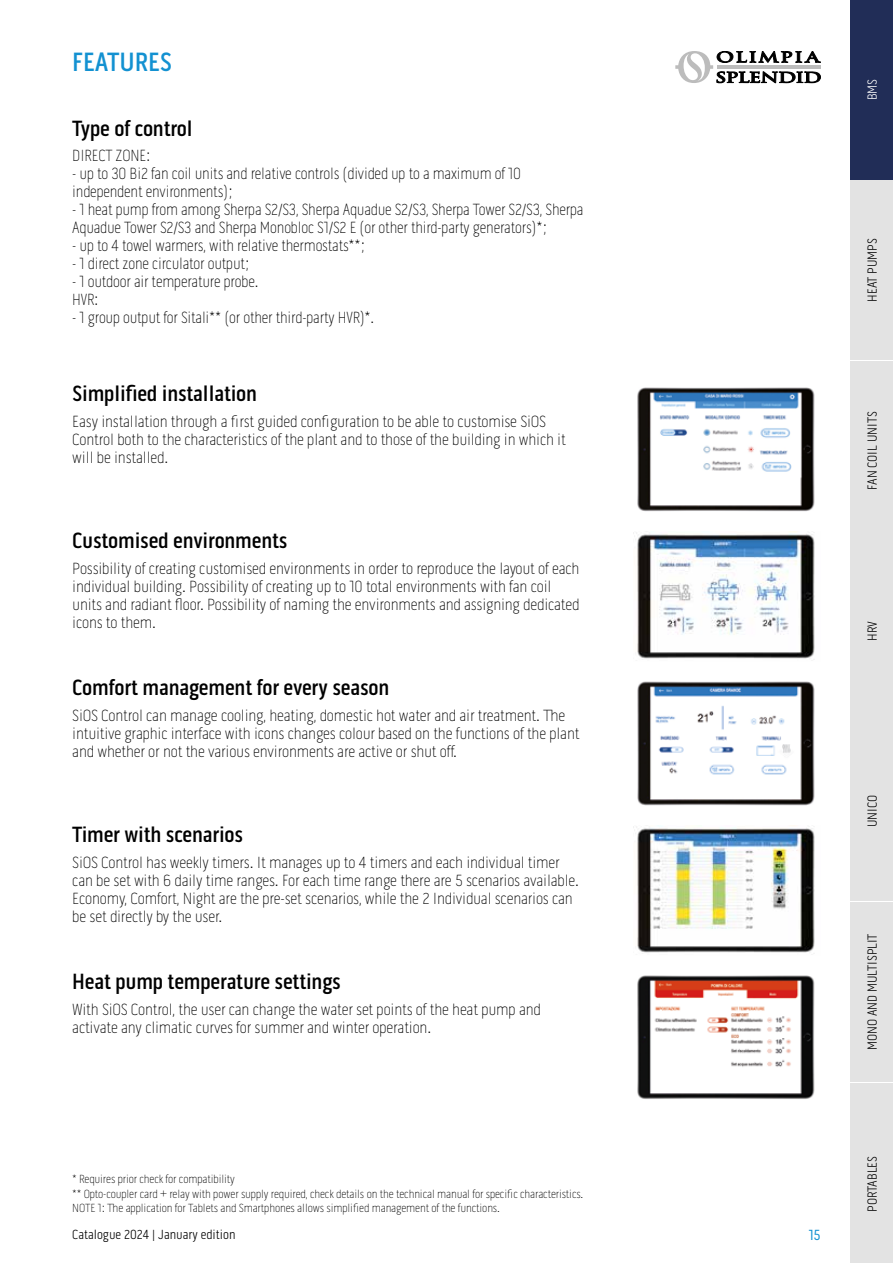
<style>
.page{position:relative;width:893px;height:1263px;background:#fff}
.page>*{position:absolute;margin:0;border:0;box-sizing:border-box;transform-origin:0 0}
.t1{font:500 27px "Pill Gothic 300 mg";color:#1391d1}
.t2{font:500 22.5px "Pill Gothic 300 mg";letter-spacing:-.01em;color:#000}
.t3{font:100 16.5px/18px "Pill Gothic 300 mg";letter-spacing:-.01em;color:#000}
.t4{font:100 16.5px/18px "Pill Gothic 300 mg";letter-spacing:-.01em;color:#000;scale:.96 1}
.t5{font:15px "Pill Gothic 300 mg";color:#1391d1}
.t6{font:300 13.5px "Pill Gothic 300 mg";color:#000}
.t7{font:300 13.5px "Pill Gothic 300 mg";color:#fff}
.t8{font:100 12px/14.4px "Pill Gothic 300 mg";letter-spacing:-.01em;color:#000}
</style>
<div class="page">
<svg style="left:675px;top:51px;width:146px;height:33px"></svg>
<div style="left:850px;top:180px;width:43px;height:180px;background:#e3e3e3"></div>
<div style="left:850px;top:722px;width:43px;height:179px;background:#e3e3e3"></div>
<div style="left:850px;top:361px;width:43px;height:179px;background:#e3e3e3"></div>
<div style="left:850px;top:902px;width:43px;height:179px;background:#e3e3e3"></div>
<div style="left:850px;top:541px;width:43px;height:180px;background:#e3e3e3"></div>
<div style="left:850px;top:1084px;width:43px;height:179px;background:#e3e3e3"></div>
<div style="left:850px;top:0;width:43px;height:179px;background:#212d57"></div>
<img style="left:637px;top:387px;width:178px;height:125px">
<img style="left:634px;top:532px;width:181px;height:127px">
<img style="left:637px;top:681px;width:178px;height:125px">
<img style="left:634px;top:825px;width:181px;height:128px">
<img style="left:637px;top:975px;width:178px;height:124px">
<h1 class="t1" style="left:72px;top:46px;width:101px">FEATURES</h1>
<h2 class="t2" style="left:72px;top:115px;width:122px">Type of control</h2>
<p class="t4" style="left:72px;top:147px;width:83px">DIRECT ZONE:</p>
<p class="t4" style="left:72px;top:165px;width:469px">- up to 30 Bi2 fan coil units and relative controls (divided up to a maximum of 10 independent environments);</p>
<p class="t4" style="left:72px;top:201px;width:534px">- 1 heat pump from among Sherpa S2/S3, Sherpa Aquadue S2/S3, Sherpa Tower S2/S3, Sherpa<br>Aquadue Tower S2/S3 and Sherpa Monobloc S1/S2 E (or other third-party generators)*;</p>
<p class="t4" style="left:72px;top:237px;width:307px">- up to 4 towel warmers, with relative thermostats**;</p>
<p class="t4" style="left:72px;top:255px;width:186px">- 1 direct zone circulator output;</p>
<p class="t4" style="left:72px;top:273px;width:195px">- 1 outdoor air temperature probe.<br>HVR:</p>
<p class="t4" style="left:72px;top:309px;width:316px">- 1 group output for Sitali** (or other third-party HVR)*.</p>
<h2 class="t2" style="left:72px;top:381px;width:186px">Simplified installation</h2>
<p class="t3" style="left:72px;top:412px;width:495px">Easy installation through a first guided configuration to be able to customise SiOS<br>Control both to the characteristics of the plant and to those of the building in which it will be installed.</p>
<h2 class="t2" style="left:72px;top:527px;width:217px">Customised environments</h2>
<p class="t3" style="left:72px;top:559px;width:509px">Possibility of creating customised environments in order to reproduce the layout of each individual building. Possibility of creating up to 10 total environments with fan coil units and radiant floor. Possibility of naming the environments and assigning dedicated icons to them.</p>
<h2 class="t2" style="left:72px;top:674px;width:319px">Comfort management for every season</h2>
<p class="t3" style="left:72px;top:706px;width:509px">SiOS Control can manage cooling, heating, domestic hot water and air treatment. The intuitive graphic interface with icons changes colour based on the functions of the plant and whether or not the various environments are active or shut off.</p>
<h2 class="t2" style="left:72px;top:821px;width:172px">Timer with scenarios</h2>
<p class="t3" style="left:72px;top:853px;width:508px">SiOS Control has weekly timers. It manages up to 4 timers and each individual timer can be set with 6 daily time ranges. For each time range there are 5 scenarios available.<br>Economy, Comfort, Night are the pre-set scenarios, while the 2 Individual scenarios can be set directly by the user.</p>
<h2 class="t2" style="left:72px;top:968px;width:270px">Heat pump temperature settings</h2>
<p class="t3" style="left:72px;top:1000px;width:470px">With SiOS Control, the user can change the water set points of the heat pump and activate any climatic curves for summer and winter operation.</p>
<p class="t8" style="left:72px;top:1172px;width:513px">* Requires prior check for compatibility<br>** Opto-coupler card + relay with power supply required, check details on the technical manual for specific characteristics.<br>NOTE 1: The application for Tablets and Smartphones allows simplified management of the functions.</p>
<p class="t6" style="left:72px;top:1227px;width:165px">Catalogue 2024 | January edition</p>
<p class="t7" style="left:864px;top:100px;width:23px;rotate:-90deg">BMS</p>
<p class="t6" style="left:864px;top:302px;width:65px;rotate:-90deg">HEAT PUMPS</p>
<p class="t6" style="left:864px;top:490px;width:80px;rotate:-90deg">FAN COIL UNITS</p>
<p class="t6" style="left:864px;top:641px;width:21px;rotate:-90deg">HRV</p>
<p class="t5" style="left:809px;top:1226px;width:13px">15</p>
<p class="t6" style="left:864px;top:827px;width:34px;rotate:-90deg">UNICO</p>
<p class="t6" style="left:864px;top:1050px;width:118px;rotate:-90deg">MONO AND MULTISPLIT</p>
<p class="t6" style="left:864px;top:1212px;width:57px;rotate:-90deg">PORTABLES</p>
</div>
